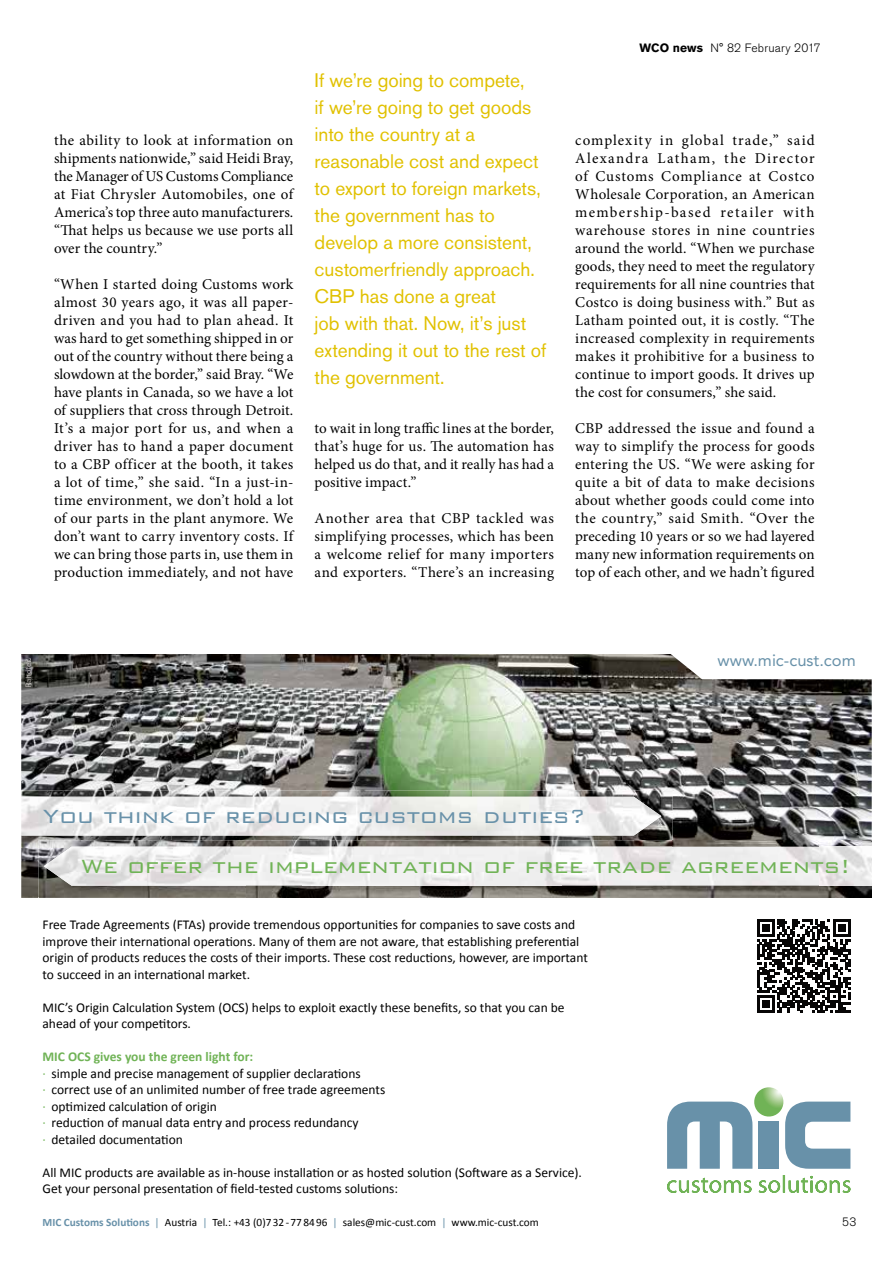
<style>
.page{position:relative;width:893px;height:1263px;background:#fff}
.page>*{position:absolute;margin:0;border:0;box-sizing:border-box;transform-origin:0 0}
.t1{font:300 25.5px/49.9px "Bank Gothic";color:#70b356}
.t2{font:19.5px/27px "Akzidenz Grotesk BE";color:#e1c100}
.t3{font:16.5px "Avenir LT Std";color:#6891a9}
.Body{font:15px/18px "Minion Pro";letter-spacing:.01em;color:#000;text-align:justify}
.t4{font:13.5px/16.5px "Calibri";color:#000}
.t5{font:300 12px "Akzidenz Grotesk BE";letter-spacing:.015em;color:#000}
.t6{font:11.25px "Calibri";color:#000}
.s1{font-weight:700}
.s2{color:#6891a9}
.s3{font-weight:700;color:#70b356}
.s4{color:#70b356}
.s5{font-weight:700;color:#6891a9}
</style>
<div class="page">
<img style="left:21px;top:654px;width:851px;height:244px">
<svg style="left:667px;top:1175px;width:183px;height:18px"></svg>
<svg style="left:667px;top:1087px;width:183px;height:82px"></svg>
<img style="left:21px;top:790px;width:150px;height:58px">
<img style="left:171px;top:790px;width:502px;height:50px">
<img style="left:21px;top:797px;width:640px;height:38px">
<img style="left:39px;top:840px;width:833px;height:8px">
<img style="left:39px;top:848px;width:208px;height:50px">
<img style="left:247px;top:886px;width:625px;height:12px">
<img style="left:44px;top:847px;width:828px;height:39px">
<img style="left:70px;top:847px;width:603px;height:1px">
<img style="left:25px;top:659px;width:6px;height:28px">
<svg style="left:757px;top:919px;width:93px;height:94px"></svg>
<p class="Body" style="left:54px;top:131px;width:241px">the ability to look at information on shipments nationwide,” said Heidi Bray, the Manager of US Customs Compliance at Fiat Chrysler Automobiles, one of America’s top three auto manufacturers. “That helps us because we use ports all over the country.”</p>
<p class="Body" style="left:54px;top:275px;width:241px">“When I started doing Customs work almost 30 years ago, it was all paper&shy;driven and you had to plan ahead. It was hard to get something shipped in or out of the country without there being a slowdown at the border,” said Bray. “We have plants in Canada, so we have a lot of suppliers that cross through Detroit.<br>It’s a major port for us, and when a driver has to hand a paper document to a CBP officer at the booth, it takes a lot of time,” she said. “In a just-in&shy;time environment, we don’t hold a lot of our parts in the plant anymore. We don’t want to carry inventory costs. If we can bring those parts in, use them in production immediately, and not have</p>
<p class="t2" style="left:315px;top:67px;width:233px">If we’re going to compete,<br>if we’re going to get goods into the country at a reasonable cost and expect to export to foreign markets, the government has to develop a more consistent, customerfriendly approach.<br>CBP has done a great<br>job with that. Now, it’s just extending it out to the rest of the government.</p>
<p class="Body" style="left:315px;top:419px;width:241px">to wait in long traffic lines at the border, that’s huge for us. The automation has helped us do that, and it really has had a positive impact.”</p>
<p class="Body" style="left:315px;top:509px;width:241px">Another area that CBP tackled was simplifying processes, which has been a welcome relief for many importers and exporters. “There’s an increasing</p>
<p class="t5" style="left:639px;top:41px;width:183px"><span class="s1">WCO news</span> N° 82 February 2017</p>
<p class="Body" style="left:575px;top:131px;width:241px">complexity in global trade,” said Alexandra Latham, the Director of Customs Compliance at Costco Wholesale Corporation, an American membership-based retailer with warehouse stores in nine countries around the world. “When we purchase goods, they need to meet the regulatory requirements for all nine countries that Costco is doing business with.” But as Latham pointed out, it is costly. “The increased complexity in requirements makes it prohibitive for a business to continue to import goods. It drives up the cost for consumers,” she said.</p>
<p class="Body" style="left:575px;top:419px;width:241px">CBP addressed the issue and found a way to simplify the process for goods entering the US. “We were asking for quite a bit of data to make decisions about whether goods could come into the country,” said Smith. “Over the preceding 10 years or so we had layered many new information requirements on top of each other, and we hadn’t figured</p>
<p class="t3" style="left:718px;top:651px;width:140px">www.mic-cust.com</p>
<p class="t1" style="left:81px;top:788px;width:771px;text-indent:-39px"><span class="s2">You think of reducing customs duties?<br></span>We offer the implementation of free trade agreements!</p>
<p class="t4" style="left:43px;top:916px;width:547px">Free Trade Agreements (FTAs) provide tremendous opportunities for companies to save costs and improve their international operations. Many of them are not aware, that establishing preferential origin of products reduces the costs of their imports. These cost reductions, however, are important to succeed in an international market.</p>
<p class="t4" style="left:43px;top:998px;width:524px">MIC’s Origin Calculation System (OCS) helps to exploit exactly these benefits, so that you can be ahead of your competitors.</p>
<p class="t4" style="left:43px;top:1048px;width:344px"><span class="s3">MIC OCS gives you the green light for:<br></span><span class="s4">·</span> simple and precise management of supplier declarations<br><span class="s4">·</span> correct use of an unlimited number of free trade agreements <span class="s4">·</span> optimized calculation of origin<br><span class="s4">·</span> reduction of manual data entry and process redundancy<br><span class="s4">·</span> detailed documentation</p>
<p class="t4" style="left:43px;top:1163px;width:541px">All MIC products are available as in-house installation or as hosted solution (Software as a Service).<br>Get your personal presentation of field-tested customs solutions:</p>
<p class="t6" style="left:43px;top:1215px;width:498px"><span class="s5">MIC Customs Solutions</span> <span class="s2">|</span> Austria <span class="s2">|</span> Tel.: +43 (0)7 32 - 77 84 96 <span class="s2">|</span> sales@mic-cust.com <span class="s2">|</span> www.mic-cust.com</p>
<p class="t5" style="left:842px;top:1215px;width:16px">53</p>
</div>
